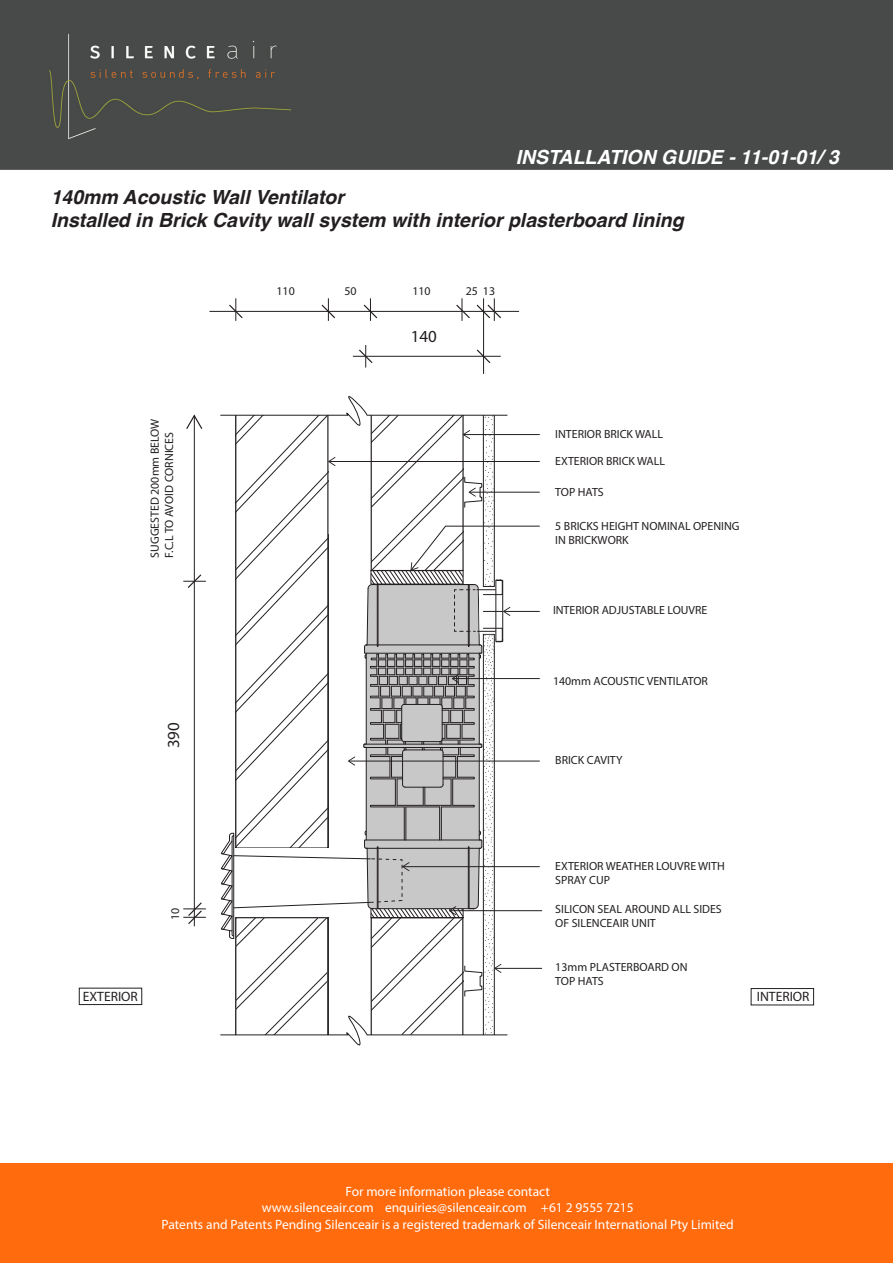
<style>
.page{position:relative;width:893px;height:1263px;background:#fff}
.page>*{position:absolute;margin:0;border:0;box-sizing:border-box;transform-origin:0 0}
.t1{font:italic 700 19.5px "Helvetica";color:#231f20}
.t2{font:italic 700 19.5px "Helvetica";color:#fff}
.t3{font:16.95px "Myriad Pro";color:#231f20}
.t4{font:13.5px "Myriad Pro";color:#fff}
.t5{font:13.5px "Myriad Pro";color:#231f20}
.t6{font:11.85px/14.2px "Myriad Pro";color:#231f20}
</style>
<div class="page">
<div style="left:0;top:0;width:893px;height:170px;background:#474a48"></div>
<div style="left:0;top:1164px;width:893px;height:99px;background:#ff6b0d"></div>
<hr style="left:483px;top:298px;width:1px;height:76px;background:#231f20">
<hr style="left:209px;top:311px;width:310px;height:1px;background:#231f20">
<svg style="left:228px;top:298px;width:16px;height:23px"></svg>
<svg style="left:320px;top:298px;width:16px;height:23px"></svg>
<svg style="left:362px;top:298px;width:17px;height:23px"></svg>
<hr style="left:353px;top:356px;width:148px;height:1px;background:#231f20">
<svg style="left:358px;top:345px;width:16px;height:23px"></svg>
<svg style="left:475px;top:348px;width:17px;height:16px"></svg>
<hr style="left:194px;top:416px;width:1px;height:510px;background:#231f20">
<svg style="left:183px;top:573px;width:23px;height:16px"></svg>
<svg style="left:183px;top:901px;width:23px;height:24px"></svg>
<svg style="left:455px;top:298px;width:47px;height:23px"></svg>
<svg style="left:186px;top:414px;width:17px;height:16px"></svg>
<hr style="left:450px;top:910px;width:92px;height:1px;background:#231f20">
<hr style="left:495px;top:968px;width:47px;height:1px;background:#231f20">
<svg style="left:220px;top:396px;width:320px;height:650px"></svg>
<div style="left:751px;top:988px;width:63px;height:17px;border:1px solid #231f20"></div>
<div style="left:79px;top:988px;width:63px;height:17px;border:1px solid #231f20"></div>
<p class="t2" style="left:516px;top:141px;width:325px">INSTALLATION GUIDE - 11-01-01/ 3</p>
<p class="t1" style="left:51px;top:181px;width:295px">140mm Acoustic Wall Ventilator</p>
<p class="t1" style="left:51px;top:205px;width:634px">Installed in Brick Cavity wall system with interior plasterboard lining</p>
<p class="t6" style="left:148px;top:557px;width:141px;rotate:-90deg">SUGGESTED 200mm BELOW<br>F.C.L TO AVOID CORNICES</p>
<p class="t3" style="left:163px;top:748px;width:28px;rotate:-90deg">390</p>
<p class="t6" style="left:168px;top:920px;width:14px;rotate:-90deg">10</p>
<p class="t6" style="left:277px;top:284px;width:20px">110</p>
<p class="t6" style="left:412px;top:284px;width:20px">110</p>
<p class="t3" style="left:411px;top:326px;width:28px">140</p>
<p class="t6" style="left:344px;top:284px;width:14px">50</p>
<p class="t6" style="left:466px;top:284px;width:31px">25 13</p>
<p class="t6" style="left:555px;top:427px;width:109px">INTERIOR BRICK WALL</p>
<p class="t6" style="left:555px;top:454px;width:111px">EXTERIOR BRICK WALL</p>
<p class="t6" style="left:555px;top:484px;width:50px">TOP HATS</p>
<p class="t6" style="left:555px;top:518px;width:186px">5 BRICKS HEIGHT NOMINAL OPENING<br>IN BRICKWORK</p>
<p class="t6" style="left:553px;top:603px;width:156px">INTERIOR ADJUSTABLE LOUVRE</p>
<p class="t6" style="left:553px;top:673px;width:156px">140mm ACOUSTIC VENTILATOR</p>
<p class="t6" style="left:555px;top:753px;width:69px">BRICK CAVITY</p>
<p class="t6" style="left:555px;top:858px;width:171px">EXTERIOR WEATHER LOUVRE WITH<br>SPRAY CUP</p>
<p class="t6" style="left:555px;top:902px;width:168px">SILICON SEAL AROUND ALL SIDES<br>OF SILENCEAIR UNIT</p>
<p class="t6" style="left:555px;top:959px;width:134px">13mm PLASTERBOARD ON<br>TOP HATS</p>
<p class="t5" style="left:83px;top:988px;width:57px">EXTERIOR</p>
<p class="t5" style="left:757px;top:988px;width:54px">INTERIOR</p>
<p class="t4" style="left:346px;top:1183px;width:206px">For more information please contact</p>
<p class="t4" style="left:262px;top:1199px;width:374px">www.silenceair.com enquiries@silenceair.com +61 2 9555 7215</p>
<p class="t4" style="left:162px;top:1216px;width:574px">Patents and Patents Pending Silenceair is a registered trademark of Silenceair International Pty Limited</p>
</div>
